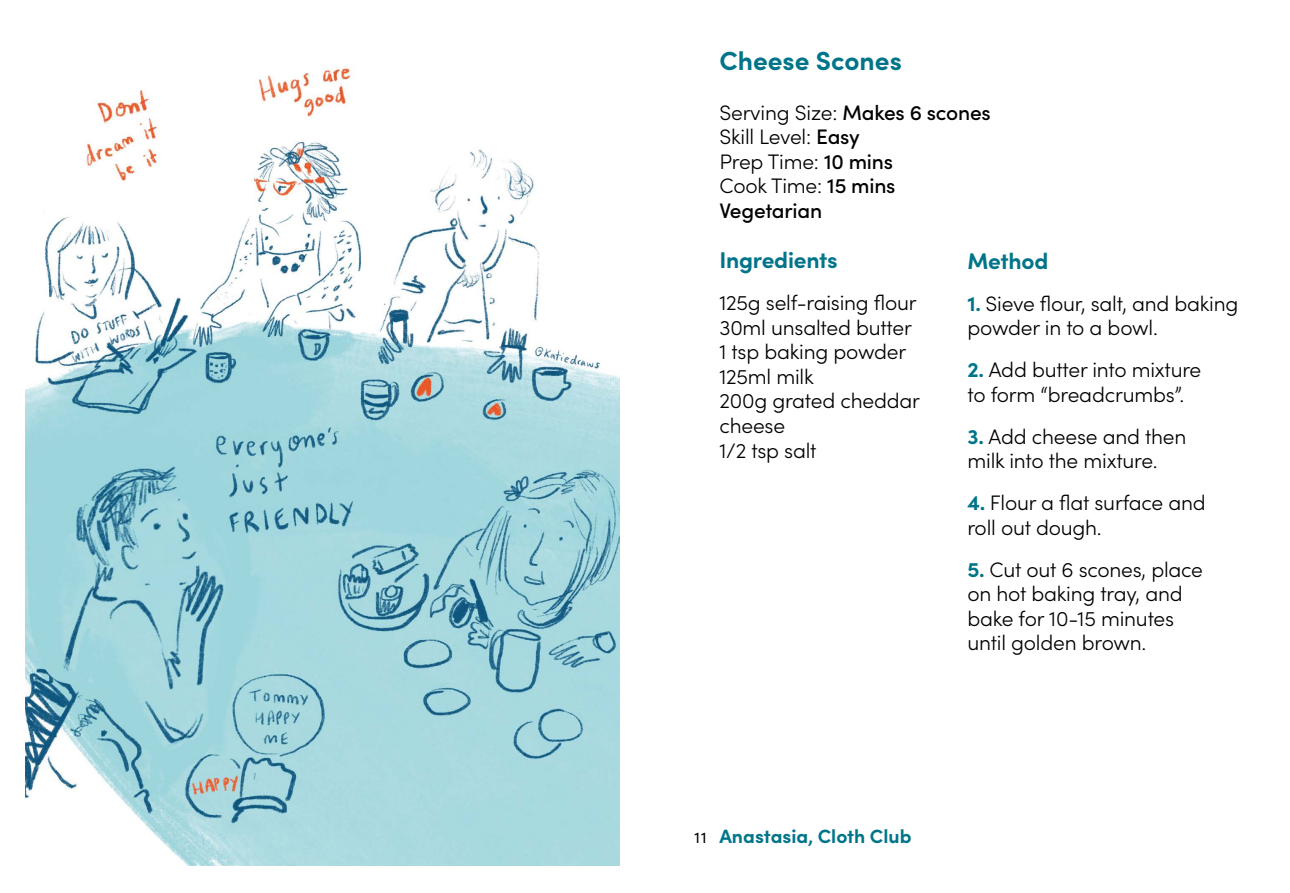
<style>
.page{position:relative;width:1290px;height:893px;background:#fff}
.page>*{position:absolute;margin:0;border:0;box-sizing:border-box;transform-origin:0 0}
.t1{font:700 26.25px "Sofia Pro";color:#007589}
.t2{font:700 22.75px "Sofia Pro";letter-spacing:-.01em;color:#007589}
.t3{font:300 21px/24.5px "Sofia Pro";letter-spacing:-.01em;color:#000}
.t4{font:700 19.25px "Sofia Pro";color:#007589}
.t5{font:15.75px "Sofia Pro";color:#000}
.s1{font-weight:500}
.s2{font-weight:700;color:#007589}
</style>
<div class="page">
<img style="left:26px;top:66px;width:593px;height:800px">
<p class="t1" style="left:719px;top:40px;width:184px">Cheese Scones</p>
<p class="t3" style="left:719px;top:99px;width:273px">Serving Size: <span class="s1">Makes 6 scones<br></span>Skill Level: <span class="s1">Easy<br></span>Prep Time: <span class="s1">10 mins<br></span>Cook Time: <span class="s1">15 mins<br>Vegetarian</span></p>
<p class="t2" style="left:719px;top:243px;width:120px">Ingredients</p>
<p class="t3" style="left:719px;top:290px;width:202px">125g self-raising flour<br>30ml unsalted butter<br>1 tsp baking powder<br>125ml milk<br>200g grated cheddar cheese<br>1/2 tsp salt</p>
<p class="t2" style="left:967px;top:243px;width:82px">Method</p>
<p class="t3" style="left:967px;top:290px;width:272px"><span class="s2">1.</span> Sieve flour, salt, and baking powder in to a bowl.</p>
<p class="t3" style="left:967px;top:356px;width:235px"><span class="s2">2.</span> Add butter into mixture to form “breadcrumbs”.</p>
<p class="t3" style="left:967px;top:423px;width:220px"><span class="s2">3.</span> Add cheese and then milk into the mixture.</p>
<p class="t3" style="left:967px;top:489px;width:240px"><span class="s2">4.</span> Flour a flat surface and roll out dough.</p>
<p class="t3" style="left:967px;top:556px;width:237px"><span class="s2">5.</span> Cut out 6 scones, place on hot baking tray, and bake for 10-15 minutes until golden brown.</p>
<p class="t5" style="left:694px;top:826px;width:14px">11</p>
<p class="t4" style="left:719px;top:822px;width:194px">Anastasia, Cloth Club</p>
</div>
